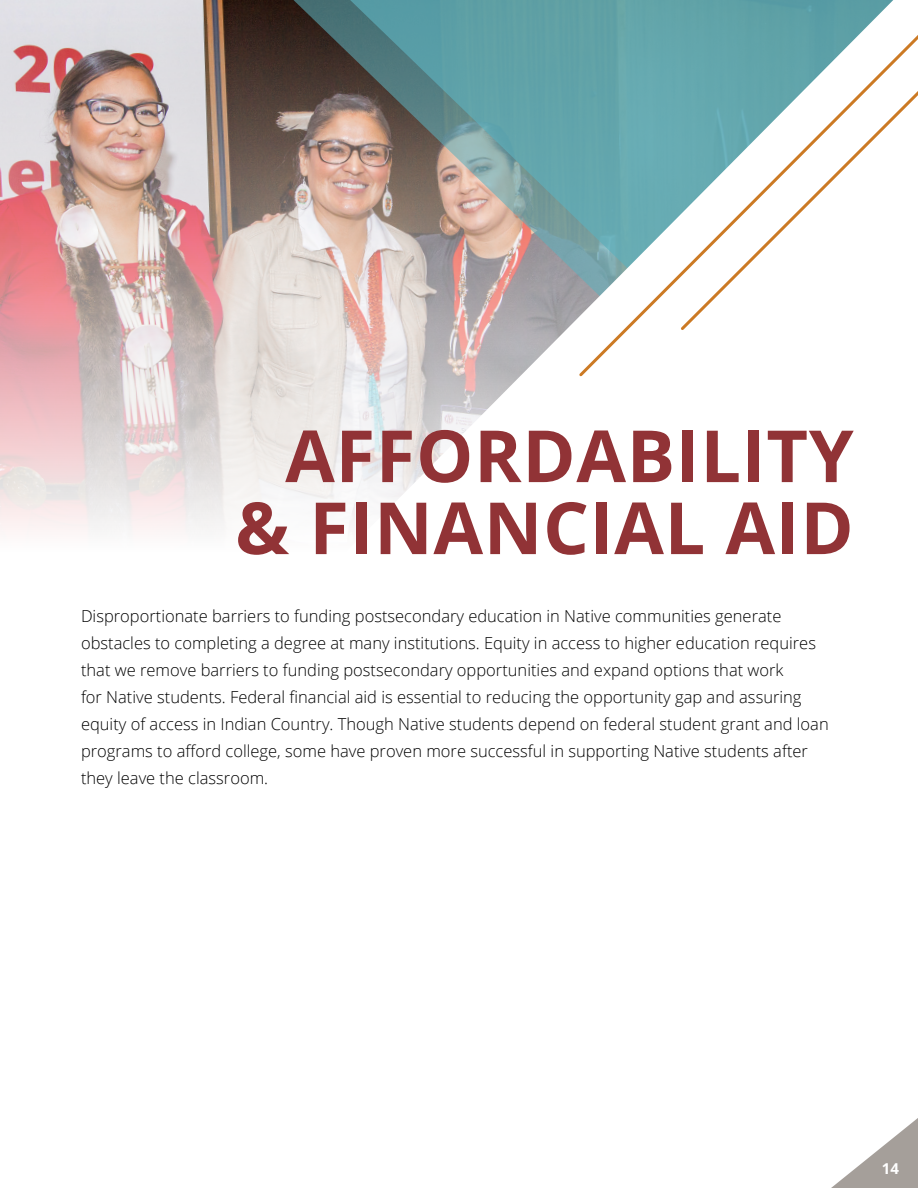
<style>
.page{position:relative;width:918px;height:1188px;background:#fff}
.page>*{position:absolute;margin:0;border:0;box-sizing:border-box;transform-origin:0 0}
.t1{font:700 72px/72px "Open Sans";letter-spacing:.01em;color:#913336;text-align:right}
.t2{font:300 16.5px/27px "Open Sans";color:#000}
.t3{font:700 15px "Open Sans";color:#fff}
</style>
<div class="page">
<svg style="left:831px;top:1118px;width:87px;height:70px"></svg>
<img style="left:0;top:0;width:344px;height:530px">
<svg style="left:280px;top:0;width:56px;height:329px;background:#9c8e87"></svg>
<svg style="left:344px;top:0;width:233px;height:528px"></svg>
<svg style="left:577px;top:0;width:101px;height:377px"></svg>
<svg style="left:678px;top:0;width:240px;height:330px"></svg>
<h1 class="t1" style="left:235px;top:418px;width:620px">AFFORDABILITY &amp; FINANCIAL AID</h1>
<p class="t2" style="left:81px;top:602px;width:749px">Disproportionate barriers to funding postsecondary education in Native communities generate obstacles to completing a degree at many institutions. Equity in access to higher education requires that we remove barriers to funding postsecondary opportunities and expand options that work<br>for Native students. Federal financial aid is essential to reducing the opportunity gap and assuring equity of access in Indian Country. Though Native students depend on federal student grant and loan programs to afford college, some have proven more successful in supporting Native students after they leave the classroom.</p>
<p class="t3" style="left:882px;top:1158px;width:19px">14</p>
</div>
